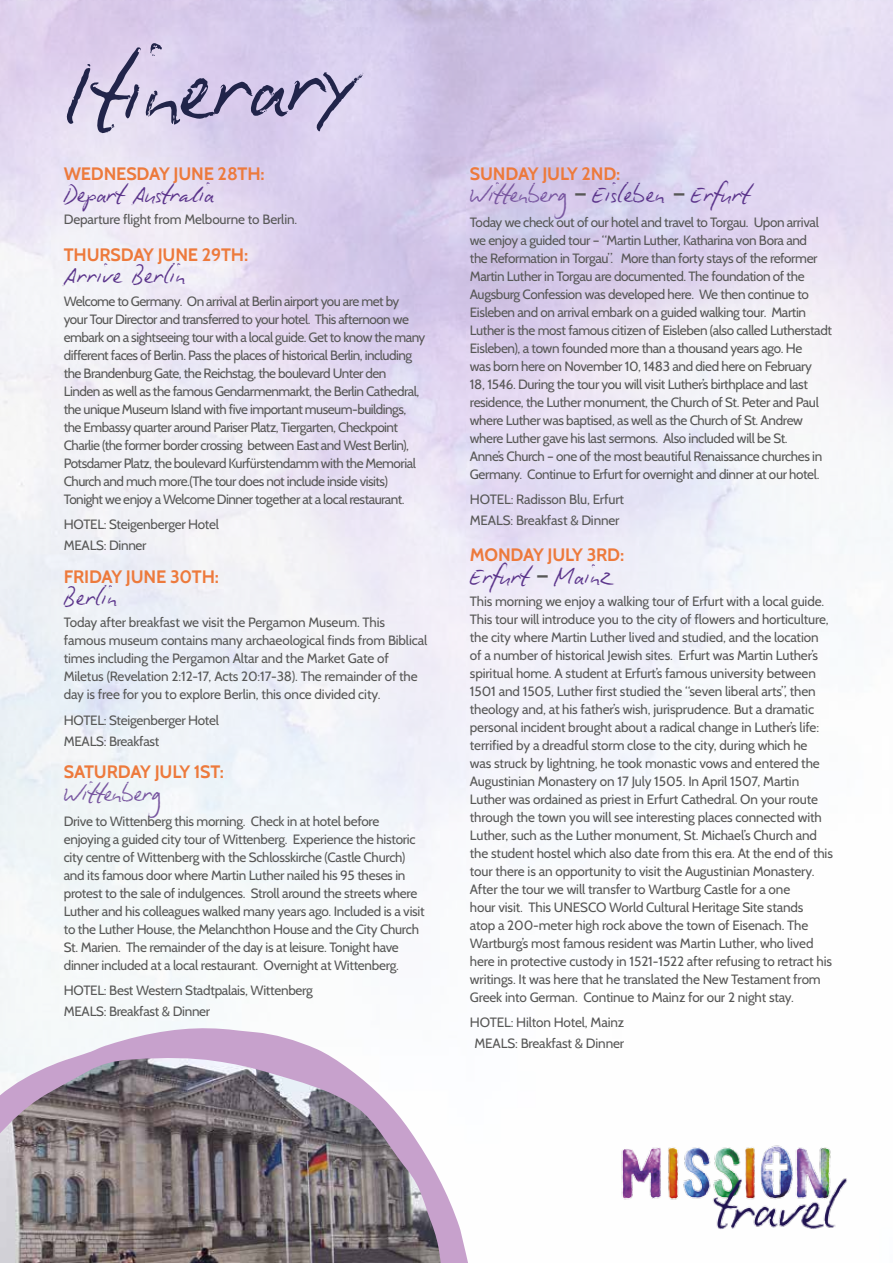
<style>
.page{position:relative;width:893px;height:1263px;background:#fff}
.page>*{position:absolute;margin:0;border:0;box-sizing:border-box;transform-origin:0 0}
.t1{font:106.65px "Biro Script";color:#21244a}
.t2{font:27px "Biro Script";letter-spacing:-.03em;color:#5b348b}
.t3{font:27px "Biro Script";color:#5b348b}
.t4{font:27px "Biro Script";letter-spacing:-.03em;color:#7856a0}
.t5{font:700 18px "Cabin";letter-spacing:-.01em;color:#ed7a3c}
.t6{font:13.5px/18px "Cabin";letter-spacing:-.02em;color:#575756}
.t7{font:13.5px/18px "Cabin";letter-spacing:-.04em;color:#575756}
.s1{color:#7856a0}
.s2{font-family:"Cabin";color:#575756}
</style>
<div class="page">
<img style="left:621px;top:1145px;width:227px;height:85px">
<svg style="left:0;top:1026px;width:476px;height:237px"></svg>
<h1 class="t1" style="left:62px;top:27px;width:295px;rotate:-3deg">Itinerary</h1>
<h3 class="t5" style="left:64px;top:162px;width:202px">WEDNESDAY JUNE 28TH:</h3>
<h2 class="t2" style="left:64px;top:177px;width:152px">Depart Australia</h2>
<p class="t6" style="left:64px;top:210px;width:235px">Departure flight from Melbourne to Berlin.</p>
<h3 class="t5" style="left:64px;top:244px;width:186px">THURSDAY JUNE 29TH:</h3>
<h2 class="t3" style="left:64px;top:258px;width:124px">Arrive Berlin</h2>
<p class="t7" style="left:64px;top:292px;width:363px">Welcome to Germany. On arrival at Berlin airport you are met by your Tour Director and transferred to your hotel. This afternoon we embark on a sightseeing tour with a local guide. Get to know the many different faces of Berlin. Pass the places of historical Berlin, including the Brandenburg Gate, the Reichstag, the boulevard Unter den Linden as well as the famous Gendarmenmarkt, the Berlin Cathedral, the unique Museum Island with five important museum-buildings, the Embassy quarter around Pariser Platz, Tiergarten, Checkpoint Charlie (the former border crossing between East and West Berlin), Potsdamer Platz, the boulevard Kurfürstendamm with the Memorial Church and much more.(The tour does not include inside visits)<br>Tonight we enjoy a Welcome Dinner together at a local restaurant.</p>
<p class="t6" style="left:64px;top:514px;width:157px;line-height:21px">HOTEL: Steigenberger Hotel<br>MEALS: Dinner</p>
<h3 class="t5" style="left:64px;top:565px;width:157px">FRIDAY JUNE 30TH:</h3>
<h2 class="t2" style="left:64px;top:580px;width:55px">Berlin</h2>
<p class="t6" style="left:64px;top:613px;width:365px">Today after breakfast we visit the Pergamon Museum. This famous museum contains many archaeological finds from Biblical times including the Pergamon Altar and the Market Gate of Miletus (Revelation 2:12-17, Acts 20:17-38). The remainder of the day is free for you to explore Berlin, this once divided city.</p>
<p class="t6" style="left:64px;top:709px;width:157px;line-height:21px">HOTEL: Steigenberger Hotel<br>MEALS: Breakfast</p>
<h3 class="t5" style="left:64px;top:761px;width:162px">SATURDAY JULY 1ST:</h3>
<h2 class="t4" style="left:64px;top:775px;width:99px">Wittenberg</h2>
<p class="t6" style="left:64px;top:812px;width:362px">Drive to Wittenberg this morning. Check in at hotel before enjoying a guided city tour of Wittenberg. Experience the historic city centre of Wittenberg with the Schlosskirche (Castle Church) and its famous door where Martin Luther nailed his 95 theses in protest to the sale of indulgences. Stroll around the streets where Luther and his colleagues walked many years ago. Included is a visit to the Luther House, the Melanchthon House and the City Church St. Marien. The remainder of the day is at leisure. Tonight have dinner included at a local restaurant. Overnight at Wittenberg.</p>
<p class="t6" style="left:64px;top:980px;width:251px;line-height:21px">HOTEL: Best Western Stadtpalais, Wittenberg<br>MEALS: Breakfast &amp; Dinner</p>
<h3 class="t5" style="left:470px;top:162px;width:152px">SUNDAY JULY 2ND:</h3>
<h2 class="t2" style="left:470px;top:177px;width:282px"><span class="s1">Wittenberg</span> <span class="s2">–</span> Eisleben <span class="s2">–</span> Erfurt</h2>
<p class="t6" style="left:470px;top:213px;width:364px">Today we check out of our hotel and travel to Torgau. Upon arrival we enjoy a guided tour – “Martin Luther, Katharina von Bora and<br>the Reformation in Torgau”. More than forty stays of the reformer Martin Luther in Torgau are documented. The foundation of the Augsburg Confession was developed here. We then continue to Eisleben and on arrival embark on a guided walking tour. Martin Luther is the most famous citizen of Eisleben (also called Lutherstadt Eisleben), a town founded more than a thousand years ago. He<br>was born here on November 10, 1483 and died here on February<br>18, 1546. During the tour you will visit Luther’s birthplace and last residence, the Luther monument, the Church of St. Peter and Paul where Luther was baptised, as well as the Church of St. Andrew where Luther gave his last sermons. Also included will be St.<br>Anne’s Church – one of the most beautiful Renaissance churches in Germany. Continue to Erfurt for overnight and dinner at our hotel.</p>
<p class="t6" style="left:470px;top:489px;width:156px;line-height:21px">HOTEL: Radisson Blu, Erfurt<br>MEALS: Breakfast &amp; Dinner</p>
<h3 class="t5" style="left:470px;top:544px;width:156px">MONDAY JULY 3RD:</h3>
<h2 class="t2" style="left:470px;top:559px;width:143px">Erfurt <span class="s2">–</span> Mainz</h2>
<p class="t6" style="left:470px;top:592px;width:365px">This morning we enjoy a walking tour of Erfurt with a local guide.<br>This tour will introduce you to the city of flowers and horticulture, the city where Martin Luther lived and studied, and the location of a number of historical Jewish sites. Erfurt was Martin Luther’s spiritual home. A student at Erfurt’s famous university between 1501 and 1505, Luther first studied the “seven liberal arts”, then theology and, at his father’s wish, jurisprudence. But a dramatic personal incident brought about a radical change in Luther’s life: terrified by a dreadful storm close to the city, during which he<br>was struck by lightning, he took monastic vows and entered the Augustinian Monastery on 17 July 1505. In April 1507, Martin Luther was ordained as priest in Erfurt Cathedral. On your route through the town you will see interesting places connected with Luther, such as the Luther monument, St. Michael’s Church and the student hostel which also date from this era. At the end of this tour there is an opportunity to visit the Augustinian Monastery.<br>After the tour we will transfer to Wartburg Castle for a one<br>hour visit. This UNESCO World Cultural Heritage Site stands<br>atop a 200-meter high rock above the town of Eisenach. The Wartburg’s most famous resident was Martin Luther, who lived here in protective custody in 1521-1522 after refusing to retract his writings. It was here that he translated the New Testament from Greek into German. Continue to Mainz for our 2 night stay.</p>
<p class="t6" style="left:470px;top:1012px;width:156px;line-height:21px;text-align:center">HOTEL: Hilton Hotel, Mainz<br>MEALS: Breakfast &amp; Dinner</p>
</div>
